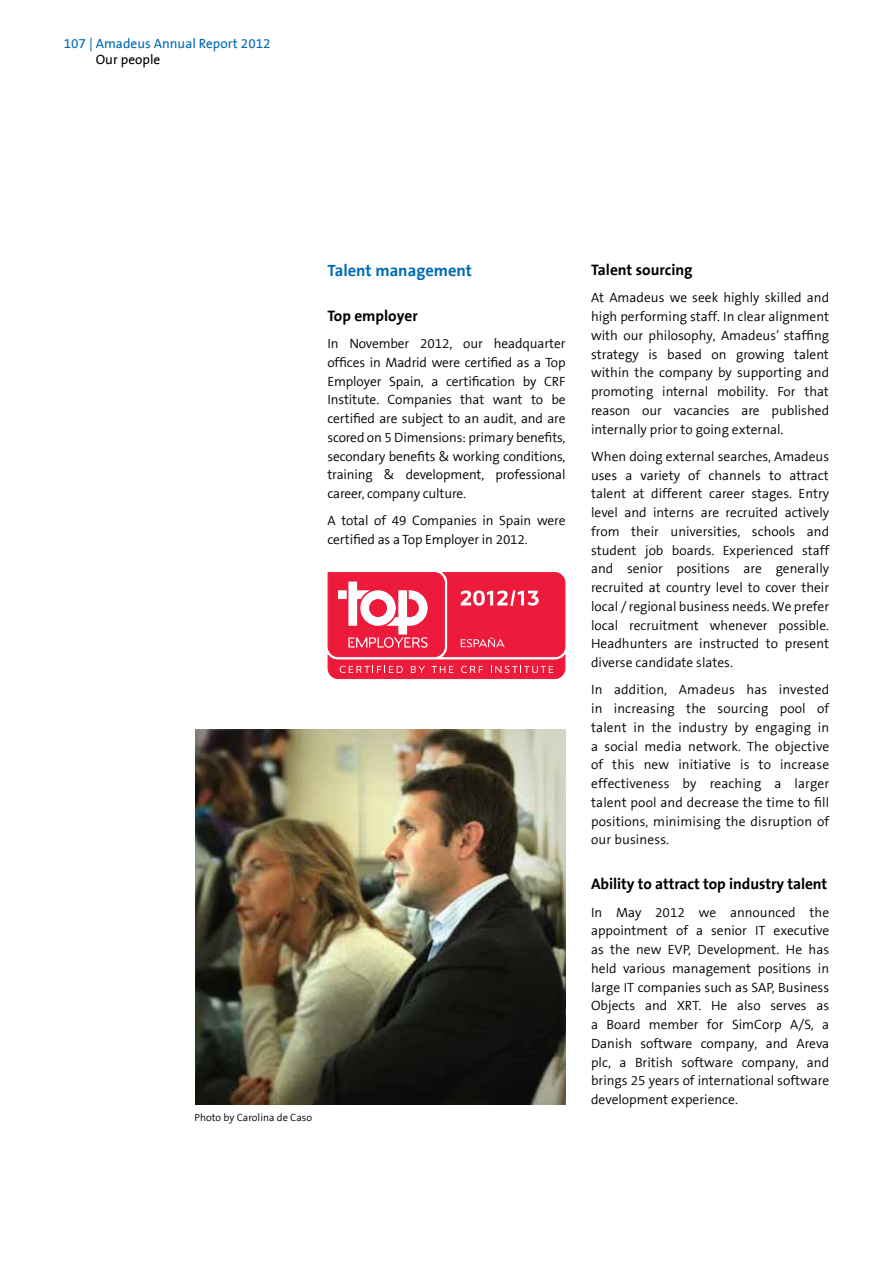
<style>
.page{position:relative;width:893px;height:1263px;background:#fff}
.page>*{position:absolute;margin:0;border:0;box-sizing:border-box;transform-origin:0 0}
.t1{font:700 16.5px "The Sans B7";color:#006bb6}
.t2{font:700 15.3px "The Sans B7";letter-spacing:-.005em;color:#000}
.t3{font:300 13.5px/18.8px "The Sans B4";color:#000;text-align:justify}
.t4{font:13.5px "The Sans B5 Plain";color:#006bb6}
.t5{font:13.5px "The Sans B5 Plain";color:#000}
.t6{font:300 10.5px "The Sans B4";color:#000}
</style>
<div class="page">
<img style="left:196px;top:729px;width:369px;height:375px">
<svg style="left:328px;top:572px;width:237px;height:107px;background:#ef3f5b"></svg>
<p class="t4" style="left:64px;top:37px;width:208px">107 | Amadeus Annual Report 2012</p>
<p class="t5" style="left:96px;top:53px;width:66px">Our people</p>
<p class="t1" style="left:327px;top:262px;width:146px">Talent management</p>
<p class="t2" style="left:327px;top:308px;width:92px">Top employer</p>
<p class="t3" style="left:327px;top:335px;width:240px">In November 2012, our headquarter offices in Madrid were certified as a Top Employer Spain, a certification by CRF Institute. Companies that want to be certified are subject to an audit, and are scored on 5 Dimensions: primary benefits, secondary benefits &amp; working conditions, training &amp; development, professional career, company culture.</p>
<p class="t3" style="left:327px;top:512px;width:240px">A total of 49 Companies in Spain were certified as a Top Employer in 2012.</p>
<p class="t6" style="left:195px;top:1111px;width:119px">Photo by Carolina de Caso</p>
<p class="t2" style="left:591px;top:262px;width:103px">Talent sourcing</p>
<p class="t3" style="left:591px;top:289px;width:240px">At Amadeus we seek highly skilled and high performing staff. In clear alignment with our philosophy, Amadeus’ staffing strategy is based on growing talent within the company by supporting and promoting internal mobility. For that reason our vacancies are published internally prior to going external.</p>
<p class="t3" style="left:591px;top:447px;width:240px">When doing external searches, Amadeus uses a variety of channels to attract talent at different career stages. Entry level and interns are recruited actively from their universities, schools and student job boards. Experienced staff and senior positions are generally recruited at country level to cover their local / regional business needs. We prefer local recruitment whenever possible.<br>Headhunters are instructed to present diverse candidate slates.</p>
<p class="t3" style="left:591px;top:681px;width:240px">In addition, Amadeus has invested in increasing the sourcing pool of talent in the industry by engaging in a social media network. The objective of this new initiative is to increase effectiveness by reaching a larger talent pool and decrease the time to fill positions, minimising the disruption of our business.</p>
<p class="t2" style="left:591px;top:876px;width:238px">Ability to attract top industry talent</p>
<p class="t3" style="left:591px;top:903px;width:240px">In May 2012 we announced the appointment of a senior IT executive as the new EVP, Development. He has held various management positions in large IT companies such as SAP, Business Objects and XRT. He also serves as a Board member for SimCorp A/S, a Danish software company, and Areva plc, a British software company, and brings 25 years of international software development experience.</p>
</div>
